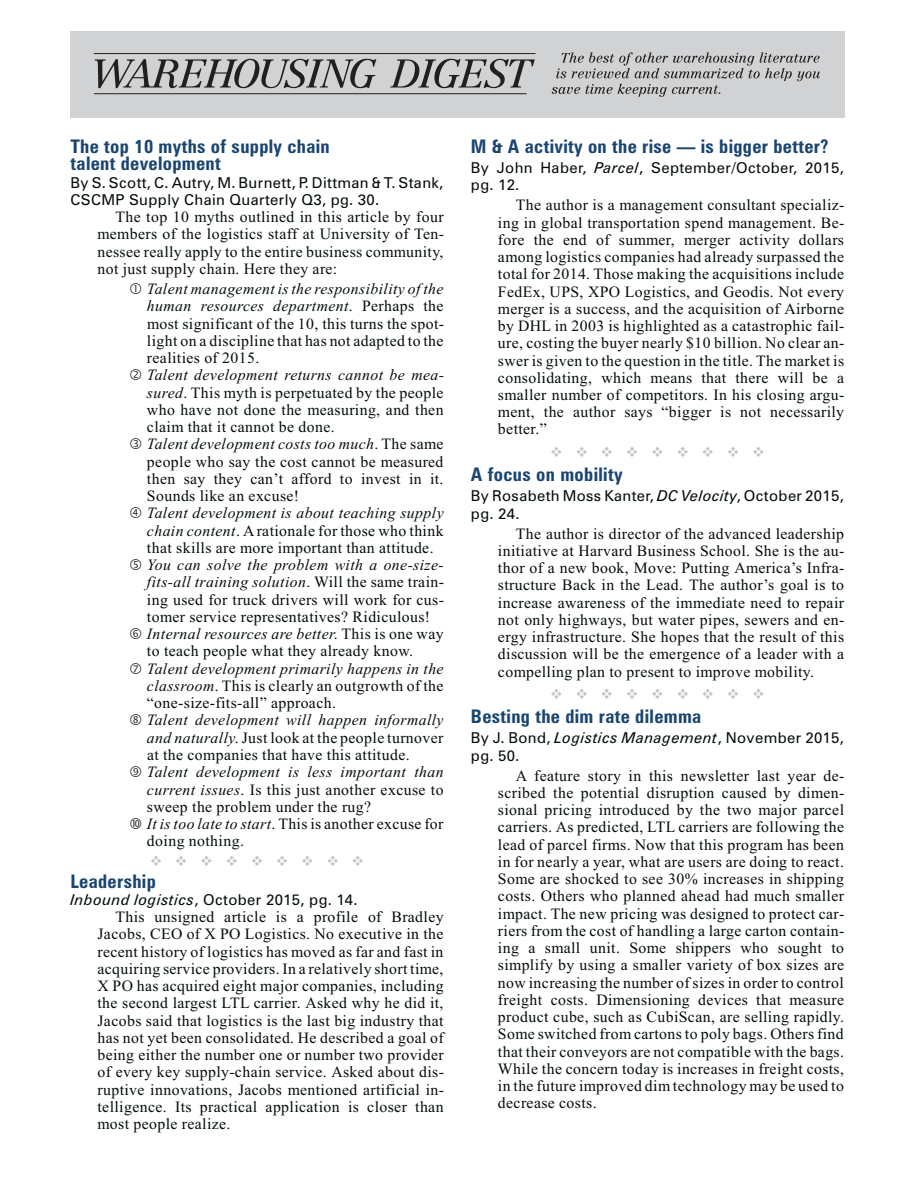
<style>
.page{position:relative;width:918px;height:1188px;background:#fff}
.page>*{position:absolute;margin:0;border:0;box-sizing:border-box;transform-origin:0 0}
.t1{font:700 18.75px/17.2px "Zurich Cn BT";letter-spacing:.02em;color:#194570}
.t2{font:15.75px/17.2px "Times New Roman";letter-spacing:.025em;color:#040c0d;text-align:justify}
.t3{font:15px/17.2px "Zurich BT";letter-spacing:.025em;color:#040c0d}
.s1{font-style:italic}
</style>
<div class="page">
<div style="left:70px;top:32px;width:775px;height:86px;background:#d1d2d4"></div>
<hr style="left:94px;top:53px;width:442px;height:1px;background:#231f20">
<hr style="left:94px;top:93px;width:433px;height:1px;background:#231f20">
<svg style="left:95px;top:59px;width:440px;height:29px"></svg>
<svg style="left:552px;top:52px;width:268px;height:45px"></svg>
<p class="t1" style="left:70px;top:140px;width:261px">The top 10 myths of supply chain talent development</p>
<p class="t3" style="left:70px;top:175px;width:374px">By S. Scott, C. Autry, M. Burnett, P. Dittman &amp; T. Stank,<br>CSCMP Supply Chain Quarterly Q3, pg. 30.</p>
<p class="t2" style="left:97px;top:209px;width:348px;text-indent:18px">The top 10 myths outlined in this article by four members of the logistics staff at University of Ten&shy;nessee really apply to the entire business community, not just supply chain. Here they are:</p>
<p class="t2" style="left:147px;top:282px;width:298px;text-align:left"><span class="s1">Talent management is the responsibility of the human resources department</span>. Perhaps the most significant of the 10, this turns the spot&shy;light on a discipline that has not adapted to the realities of 2015.<br><span class="s1">Talent development returns cannot be mea&shy;sured</span>. This myth is perpetuated by the people who have not done the measuring, and then claim that it cannot be done.<br><span class="s1">Talent development costs too much</span>. The same people who say the cost cannot be measured then say they can’t afford to invest in it.<br>Sounds like an excuse!<br><span class="s1">Talent development is about teaching supply chain content</span>. A rationale for those who think that skills are more important than attitude.<br><span class="s1">You can solve the problem with a one-size&shy;fits-all training solution</span>. Will the same train&shy;ing used for truck drivers will work for cus&shy;tomer service representatives? Ridiculous!<br><span class="s1">Internal resources are better</span>. This is one way to teach people what they already know.<br><span class="s1">Talent development primarily happens in the classroom</span>. This is clearly an outgrowth of the “one-size-fits-all” approach.<br><span class="s1">Talent development will happen informally and naturally</span>. Just look at the people turnover at the companies that have this attitude.<br><span class="s1">Talent development is less important than current issues</span>. Is this just another excuse to sweep the problem under the rug?<br><span class="s1">It is too late to start</span>. This is another excuse for doing nothing.</p>
<p class="t1" style="left:70px;top:874px;width:87px">Leadership</p>
<p class="t3" style="left:70px;top:893px;width:289px"><span class="s1">Inbound logistics</span>, October 2015, pg. 14.</p>
<p class="t2" style="left:97px;top:910px;width:348px;text-indent:18px">This unsigned article is a profile of Bradley Jacobs, CEO of X PO Logistics. No executive in the recent history of logistics has moved as far and fast in acquiring service providers. In a relatively short time, X PO has acquired eight major companies, including the second largest LTL carrier. Asked why he did it, Jacobs said that logistics is the last big industry that has not yet been consolidated. He described a goal of being either the number one or number two provider of every key supply-chain service. Asked about dis&shy;ruptive innovations, Jacobs mentioned artificial in&shy;telligence. Its practical application is closer than most people realize.</p>
<p class="t1" style="left:471px;top:140px;width:359px">M &amp; A activity on the rise — is bigger better?</p>
<p class="t3" style="left:471px;top:161px;width:375px">By John Haber, <span class="s1">Parcel</span>, September/October, 2015, pg. 12.</p>
<p class="t2" style="left:498px;top:198px;width:348px;text-indent:18px">The author is a management consultant specializ&shy;ing in global transportation spend management. Be&shy;fore the end of summer, merger activity dollars among logistics companies had already surpassed the total for 2014. Those making the acquisitions include FedEx, UPS, XPO Logistics, and Geodis. Not every merger is a success, and the acquisition of Airborne by DHL in 2003 is highlighted as a catastrophic fail&shy;ure, costing the buyer nearly $10 billion. No clear an&shy;swer is given to the question in the title. The market is consolidating, which means that there will be a smaller number of competitors. In his closing argu&shy;ment, the author says “bigger is not necessarily better.”</p>
<p class="t1" style="left:471px;top:468px;width:153px">A focus on mobility</p>
<p class="t3" style="left:471px;top:489px;width:374px">By Rosabeth Moss Kanter, <span class="s1">DC Velocity</span>, October 2015, pg. 24.</p>
<p class="t2" style="left:498px;top:526px;width:348px;text-indent:18px">The author is director of the advanced leadership initiative at Harvard Business School. She is the au&shy;thor of a new book, Move: Putting America’s Infra&shy;structure Back in the Lead. The author’s goal is to increase awareness of the immediate need to repair not only highways, but water pipes, sewers and en&shy;ergy infrastructure. She hopes that the result of this discussion will be the emergence of a leader with a compelling plan to present to improve mobility.</p>
<p class="t1" style="left:471px;top:710px;width:232px">Besting the dim rate dilemma</p>
<p class="t3" style="left:471px;top:731px;width:375px">By J. Bond, <span class="s1">Logistics Management</span>, November 2015, pg. 50.</p>
<p class="t2" style="left:498px;top:768px;width:348px;text-indent:18px">A feature story in this newsletter last year de&shy;scribed the potential disruption caused by dimen&shy;sional pricing introduced by the two major parcel carriers. As predicted, LTL carriers are following the lead of parcel firms. Now that this program has been in for nearly a year, what are users are doing to react.<br>Some are shocked to see 30% increases in shipping costs. Others who planned ahead had much smaller impact. The new pricing was designed to protect car&shy;riers from the cost of handling a large carton contain&shy;ing a small unit. Some shippers who sought to simplify by using a smaller variety of box sizes are now increasing the number of sizes in order to control freight costs. Dimensioning devices that measure product cube, such as CubiScan, are selling rapidly.<br>Some switched from cartons to poly bags. Others find that their conveyors are not compatible with the bags.<br>While the concern today is increases in freight costs, in the future improved dim technology may be used to decrease costs.</p>
</div>
